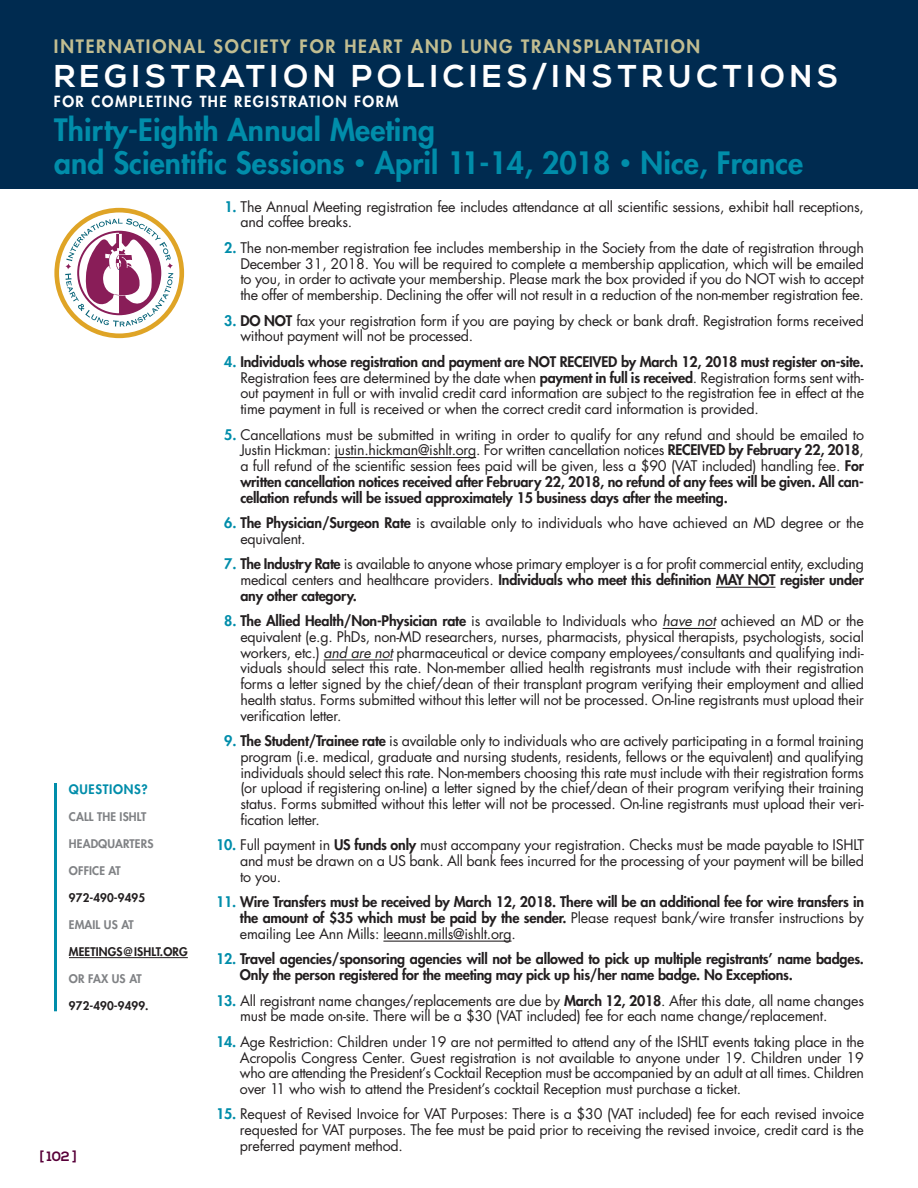
<style>
.page{position:relative;width:918px;height:1188px;background:#fff}
.page>*{position:absolute;margin:0;border:0;box-sizing:border-box;transform-origin:0 0}
.t1{font:700 31.5px "Nexa";letter-spacing:.15em;color:#fff}
.t2{font:800 30px/33px "Futura";letter-spacing:.005em;color:#008daa}
.t3{font:800 18px "Futura";letter-spacing:.1em;color:#c1bd91}
.t4{font:800 15px "Futura";letter-spacing:.1em;color:#fff}
.t5{font:14.25px/15.8px "Futura";letter-spacing:-.015em;color:#231f20;text-align:justify}
.t6{font:800 14.25px/15.8px "Futura";letter-spacing:-.015em;color:#231f20;text-align:justify}
.t7{font:700 13.5px "Nexa";color:#580039}
.t8{font:800 12.75px "Futura";letter-spacing:.05em;color:#008daa}
.t9{font:800 11.7px "Futura";letter-spacing:.01em;color:#808285}
.t10{font:800 11.7px "Futura";letter-spacing:.01em;color:#231f20}
.s1{font-size:21px}
.s2{font-weight:800;color:#008daa}
.s3{font-weight:800}
.s4{font-style:italic}
.s5{color:#008daa}
.s6{font-weight:400}
</style>
<div class="page">
<hr style="left:334px;top:457px;width:142px;height:1px;background:#231f20">
<hr style="left:716px;top:587px;width:59px;height:1px;background:#231f20">
<hr style="left:663px;top:628px;width:53px;height:1px;background:#231f20">
<hr style="left:324px;top:659px;width:69px;height:2px;background:#231f20">
<hr style="left:383px;top:941px;width:129px;height:1px;background:#231f20">
<div style="left:0;top:0;width:918px;height:189px;background:#002b50"></div>
<hr style="left:69px;top:957px;width:119px;height:1px;background:#231f20">
<svg style="left:54px;top:208px;width:130px;height:130px"></svg>
<hr style="left:54px;top:783px;width:3px;height:228px;background:#008daa">
<p class="t3" style="left:54px;top:37px;width:648px">INTERNATIONAL SOCIETY FOR HEART AND LUNG TRANSPLANTATION</p>
<h1 class="t1" style="left:54px;top:65px;width:786px">REGISTRATION POLICIES/INSTRUCTIONS</h1>
<h2 class="t2" style="left:54px;top:116px;width:751px">Thirty-Eighth Annual Meeting<br>and Scientific Sessions <span class="s1">•</span> April 11-14, 2018 <span class="s1">•</span> Nice, France</h2>
<p class="t4" style="left:54px;top:94px;width:346px">FOR COMPLETING THE REGISTRATION FORM</p>
<p class="t8" style="left:69px;top:783px;width:80px">QUESTIONS?</p>
<p class="t9" style="left:69px;top:811px;width:79px">CALL THE ISHLT</p>
<p class="t9" style="left:69px;top:838px;width:86px">HEADQUARTERS</p>
<p class="t9" style="left:69px;top:865px;width:53px">OFFICE AT</p>
<p class="t10" style="left:69px;top:892px;width:78px">972-490-9495</p>
<p class="t9" style="left:69px;top:919px;width:66px">EMAIL US AT</p>
<p class="t10" style="left:69px;top:946px;width:120px">MEETINGS@ISHLT.ORG</p>
<p class="t9" style="left:69px;top:973px;width:74px">OR FAX US AT</p>
<p class="t10" style="left:69px;top:1000px;width:81px">972-490-9499.</p>
<p class="t7" style="left:40px;top:1152px;width:38px">[ 102 ]</p>
<p class="t5" style="left:241px;top:200px;width:625px;text-indent:-16px"><span class="s2">1.</span> The Annual Meeting registration fee includes attendance at all scientific sessions, exhibit hall receptions, and coffee breaks.</p>
<p class="t5" style="left:240px;top:241px;width:625px;text-indent:-16px"><span class="s2">2.</span> The non-member registration fee includes membership in the Society from the date of registration through December 31, 2018. You will be required to complete a membership application, which will be emailed to you, in order to activate your membership. Please mark the box provided if you do NOT wish to accept the offer of membership. Declining the offer will not result in a reduction of the non-member registration fee.</p>
<p class="t5" style="left:240px;top:314px;width:625px;text-indent:-16px"><span class="s2">3.</span> <span class="s3">DO NOT</span> fax your registration form if you are paying by check or bank draft. Registration forms received without payment will not be processed.</p>
<p class="t5" style="left:240px;top:355px;width:625px;text-indent:-16px"><span class="s2">4.</span> <span class="s3">Individuals whose registration and payment are NOT RECEIVED by March 12, 2018 must register on-site.<br></span>Registration fees are determined by the date when <span class="s3">payment in full is received</span>. Registration forms sent with&shy;out payment in full or with invalid credit card information are subject to the registration fee in effect at the time payment in full is received or when the correct credit card information is provided.</p>
<p class="t5" style="left:240px;top:428px;width:625px;text-indent:-16px"><span class="s2">5.</span> Cancellations must be submitted in writing in order to qualify for any refund and should be emailed to Justin Hickman: justin.hickman@ishlt.org. For written cancellation notices <span class="s3">RECEIVED by February 22, 2018</span>, a full refund of the scientific session fees paid will be given, less a $90 (VAT included) handling fee. <span class="s3">For written cancellation notices received after February 22, 2018, no refund of any fees will be given. All can&shy;cellation refunds will be issued approximately 15 business days after the meeting.</span></p>
<p class="t5" style="left:240px;top:516px;width:625px;text-indent:-16px"><span class="s2">6.</span> <span class="s3">The Physician/Surgeon Rate</span> is available only to individuals who have achieved an MD degree or the equivalent.</p>
<p class="t5" style="left:240px;top:557px;width:625px;text-indent:-16px"><span class="s2">7.</span> <span class="s3">The Industry Rate</span> is available to anyone whose primary employer is a for profit commercial entity, excluding medical centers and healthcare providers. <span class="s3">Individuals who meet this definition MAY NOT register under any other category.</span></p>
<p class="t5" style="left:240px;top:614px;width:625px;text-indent:-16px"><span class="s2">8.</span> <span class="s3">The Allied Health/Non-Physician rate</span> is available to Individuals who <span class="s4">have not</span> achieved an MD or the equivalent (e.g. PhDs, non-MD researchers, nurses, pharmacists, physical therapists, psychologists, social workers, etc.) <span class="s4">and are not</span>pharmaceutical or device company employees/consultants and qualifying indi&shy;viduals should select this rate. Non-member allied health registrants must include with their registration forms a letter signed by the chief/dean of their transplant program verifying their employment and allied health status. Forms submitted without this letter will not be processed. On-line registrants must upload their verification letter.</p>
<p class="t5" style="left:240px;top:734px;width:625px;text-indent:-16px"><span class="s2">9.</span> <span class="s3">The Student/Trainee rate</span> is available only to individuals who are actively participating in a formal training program (i.e. medical, graduate and nursing students, residents, fellows or the equivalent) and qualifying individuals should select this rate. Non-members choosing this rate must include with their registration forms (or upload if registering on-line) a letter signed by the chief/dean of their program verifying their training status. Forms submitted without this letter will not be processed. On-line registrants must upload their veri&shy;fication letter.</p>
<p class="t5" style="left:240px;top:838px;width:626px;text-indent:-24px"><span class="s2">10.</span> Full payment in <span class="s3">US funds only</span> must accompany your registration. Checks must be made payable to ISHLT and must be drawn on a US bank. All bank fees incurred for the processing of your payment will be billed to you.</p>
<p class="t6" style="left:240px;top:895px;width:626px;text-indent:-24px"><span class="s5">11.</span> Wire Transfers must be received by March 12, 2018. There will be an additional fee for wire transfers in the amount of $35 which must be paid by the sender. <span class="s6">Please request bank/wire transfer instructions by emailing Lee Ann Mills: leeann.mills@ishlt.org.</span></p>
<p class="t6" style="left:240px;top:952px;width:626px;text-indent:-24px"><span class="s5">12.</span> Travel agencies/sponsoring agencies will not be allowed to pick up multiple registrants’ name badges.<br>Only the person registered for the meeting may pick up his/her name badge. No Exceptions.</p>
<p class="t5" style="left:240px;top:994px;width:626px;text-indent:-24px"><span class="s2">13.</span> All registrant name changes/replacements are due by <span class="s3">March 12, 2018</span>. After this date, all name changes must be made on-site. There will be a $30 (VAT included) fee for each name change/replacement.</p>
<p class="t5" style="left:240px;top:1035px;width:626px;text-indent:-24px"><span class="s2">14.</span> Age Restriction: Children under 19 are not permitted to attend any of the ISHLT events taking place in the Acropolis Congress Center. Guest registration is not available to anyone under 19. Children under 19 who are attending the President’s Cocktail Reception must be accompanied by an adult at all times. Children over 11 who wish to attend the President’s cocktail Reception must purchase a ticket.</p>
<p class="t5" style="left:240px;top:1108px;width:626px;text-indent:-24px"><span class="s2">15.</span> Request of Revised Invoice for VAT Purposes: There is a $30 (VAT included) fee for each revised invoice requested for VAT purposes. The fee must be paid prior to receiving the revised invoice, credit card is the preferred payment method.</p>
</div>
